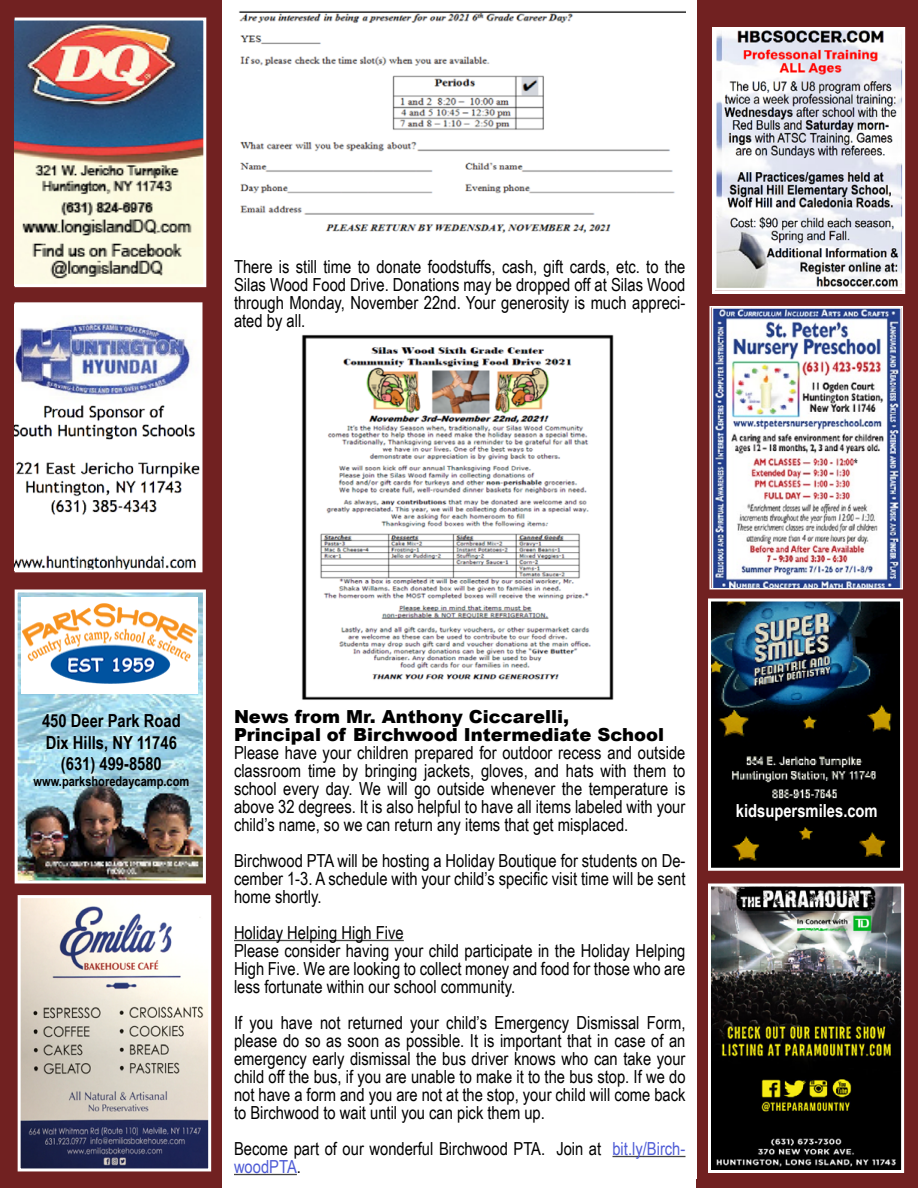
<style>
.page{position:relative;width:918px;height:1188px;background:#712121}
.page>*{position:absolute;margin:0;border:0;box-sizing:border-box;transform-origin:0 0}
.t1{font:18px/18px "Arial Narrow";color:#000;text-align:justify}
.t2{font:900 18px/18px "Arial";color:#000}
.t3{font:700 18px/21.6px "Arial Narrow";color:#000;text-align:center}
.t4{font:700 18px "Arial Narrow";color:#fff}
.t5{font:700 13.5px "Arial Narrow";color:#000}
.s1{color:#4f5cd6}
</style>
<div class="page">
<div style="left:222px;top:0;width:474px;height:1179px;background:#fff"></div>
<hr style="left:234px;top:940px;width:170px;height:1px;background:#444">
<hr style="left:612px;top:1156px;width:74px;height:1px;background:#444">
<hr style="left:234px;top:1174px;width:63px;height:1px;background:#444">
<img style="left:17px;top:306px;width:181px;height:262px">
<div style="left:13px;top:302px;width:189px;height:270px;border:3px solid #fff"></div>
<img style="left:22px;top:899px;width:185px;height:268px">
<div style="left:18px;top:895px;width:193px;height:276px;border:3px solid #fff"></div>
<img style="left:712px;top:602px;width:187px;height:265px">
<div style="left:708px;top:598px;width:195px;height:273px;border:3px solid #fff"></div>
<div style="left:719px;top:804px;width:176px;height:21px;background:#000"></div>
<img style="left:713px;top:309px;width:187px;height:278px">
<div style="left:710px;top:306px;width:193px;height:284px;border:2px solid #fff"></div>
<img style="left:712px;top:888px;width:188px;height:281px">
<div style="left:708px;top:884px;width:196px;height:289px;border:3px solid #fff"></div>
<img style="left:19px;top:594px;width:183px;height:286px">
<div style="left:15px;top:590px;width:191px;height:294px;border:3px solid #fff"></div>
<div style="left:21px;top:597px;width:177px;height:96px;background:#fff"></div>
<img style="left:22px;top:604px;width:174px;height:79px">
<img style="left:716px;top:31px;width:185px;height:259px">
<div style="left:712px;top:27px;width:193px;height:267px;border:3px solid #fff"></div>
<img style="left:17px;top:22px;width:185px;height:261px">
<div style="left:13px;top:18px;width:193px;height:269px;border:3px solid #fff"></div>
<img style="left:239px;top:11px;width:447px;height:222px">
<img style="left:302px;top:334px;width:312px;height:366px">
<p class="t1" style="left:234px;top:257px;width:453px">There is still time to donate foodstuffs, cash, gift cards, etc. to the Silas Wood Food Drive. Donations may be dropped off at Silas Wood through Monday, November 22nd. Your generosity is much appreci&shy;ated by all.</p>
<p class="t3" style="left:42px;top:709px;width:140px">450 Deer Park Road<br>Dix Hills, NY 11746 (631) 499-8580</p>
<p class="t5" style="left:33px;top:772px;width:157px">www.parkshoredaycamp.com</p>
<p class="t2" style="left:234px;top:707px;width:432px">News from Mr. Anthony Ciccarelli,<br>Principal of Birchwood Intermediate School</p>
<p class="t1" style="left:234px;top:743px;width:453px">Please have your children prepared for outdoor recess and outside classroom time by bringing jackets, gloves, and hats with them to school every day. We will go outside whenever the temperature is above 32 degrees. It is also helpful to have all items labeled with your child’s name, so we can return any items that get misplaced.</p>
<p class="t1" style="left:234px;top:851px;width:453px">Birchwood PTA will be hosting a Holiday Boutique for students on De&shy;cember 1-3. A schedule with your child’s specific visit time will be sent home shortly.</p>
<p class="t1" style="left:234px;top:923px;width:453px;text-align:left">Holiday Helping High Five<br>Please consider having your child participate in the Holiday Helping High Five. We are looking to collect money and food for those who are less fortunate within our school community.</p>
<p class="t1" style="left:234px;top:1013px;width:453px">If you have not returned your child’s Emergency Dismissal Form, please do so as soon as possible. It is important that in case of an emergency early dismissal the bus driver knows who can take your child off the bus, if you are unable to make it to the bus stop. If we do not have a form and you are not at the stop, your child will come back to Birchwood to wait until you can pick them up.</p>
<p class="t1" style="left:234px;top:1139px;width:453px">Become part of our wonderful Birchwood PTA. Join at <span class="s1">bit.ly/Birch&shy;woodPTA</span>.</p>
<p class="t4" style="left:736px;top:797px;width:143px">kidsupersmiles.com</p>
</div>
